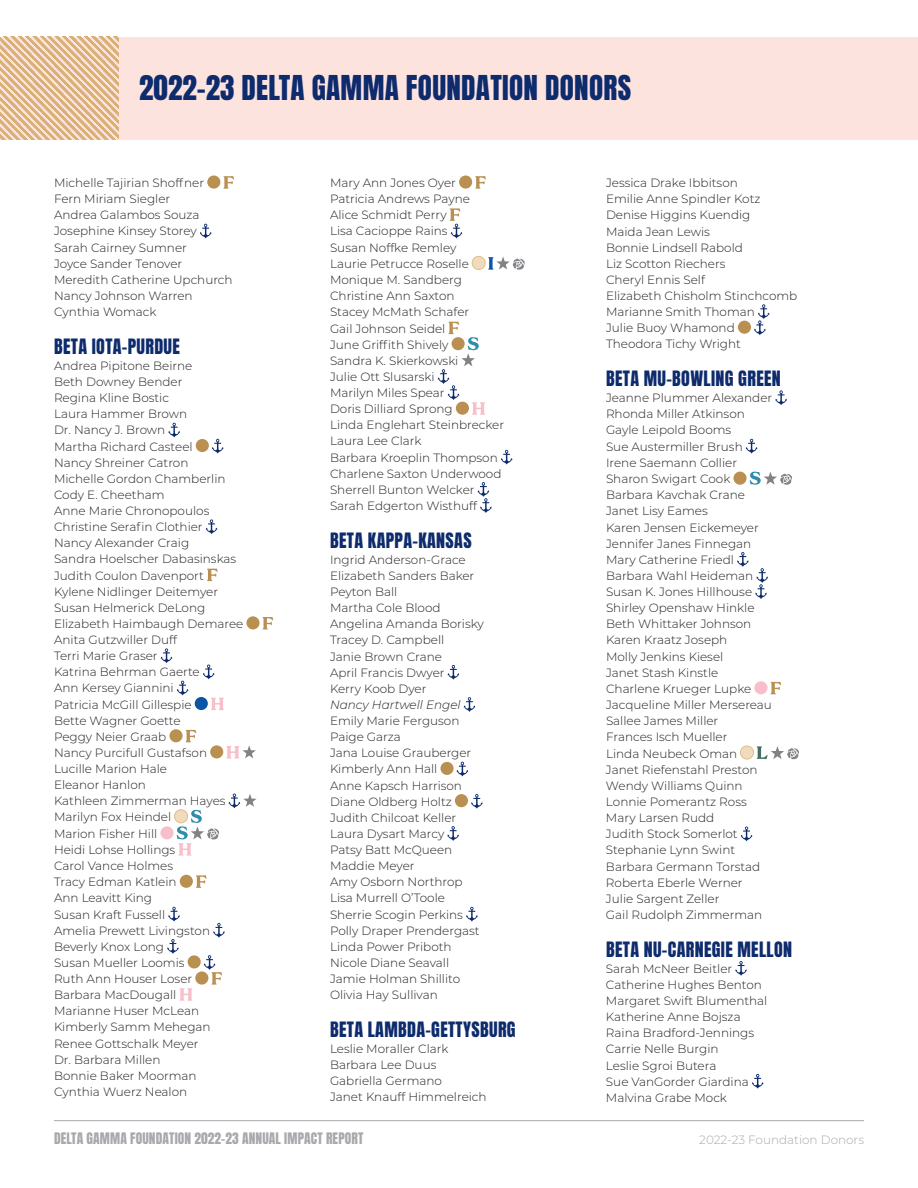
<style>
.page{position:relative;width:918px;height:1188px;background:#fff}
.page>*{position:absolute;margin:0;border:0;box-sizing:border-box;transform-origin:0 0}
.t1{font:29.1px "Anton";letter-spacing:.01em;color:#0d2b6d}
.t2{font:18px "Anton";letter-spacing:.02em;color:#0d2b6d}
.t3{font:13.5px "Anton";letter-spacing:.01em;color:#a8a9ad}
.t4{font:300 12px/16.2px "Montserrat";color:#231f20}
.t5{font:300 12px "Montserrat";color:#a8a9ad}
.t6{font:italic 300 12px "Montserrat";color:#231f20}
</style>
<div class="page">
<div style="left:0;top:37px;width:918px;height:102px;background:#fde3de"></div>
<svg style="left:0;top:37px;width:118px;height:102px"></svg>
<hr style="left:54px;top:1120px;width:810px;height:1px;background:#a8a9ad">
<div style="left:207px;top:176px;width:13px;height:13px;background:#b99051;border-radius:50%"></div>
<svg style="left:223px;top:176px;width:11px;height:13px"></svg>
<svg style="left:200px;top:224px;width:11px;height:14px"></svg>
<svg style="left:168px;top:423px;width:12px;height:14px"></svg>
<div style="left:196px;top:439px;width:13px;height:13px;background:#b99051;border-radius:50%"></div>
<svg style="left:212px;top:439px;width:11px;height:15px"></svg>
<svg style="left:206px;top:519px;width:11px;height:15px"></svg>
<svg style="left:207px;top:569px;width:11px;height:12px"></svg>
<div style="left:246px;top:616px;width:14px;height:13px;background:#b99051;border-radius:50%"></div>
<svg style="left:263px;top:617px;width:10px;height:12px"></svg>
<svg style="left:161px;top:648px;width:11px;height:15px"></svg>
<svg style="left:203px;top:665px;width:11px;height:14px"></svg>
<svg style="left:177px;top:681px;width:11px;height:14px"></svg>
<div style="left:195px;top:697px;width:13px;height:13px;background:#0a55a4;border-radius:50%"></div>
<svg style="left:211px;top:698px;width:13px;height:12px"></svg>
<div style="left:169px;top:729px;width:14px;height:13px;background:#b99051;border-radius:50%"></div>
<svg style="left:186px;top:730px;width:10px;height:12px"></svg>
<div style="left:210px;top:745px;width:13px;height:13px;background:#b99051;border-radius:50%"></div>
<svg style="left:226px;top:745px;width:30px;height:13px"></svg>
<svg style="left:229px;top:794px;width:28px;height:14px"></svg>
<div style="left:174px;top:810px;width:14px;height:13px;border:1px solid #e1bd8b;border-radius:50%"></div>
<div style="left:160px;top:826px;width:14px;height:13px;background:#f8beca;border-radius:50%"></div>
<svg style="left:177px;top:810px;width:42px;height:46px"></svg>
<div style="left:180px;top:875px;width:13px;height:13px;background:#b99051;border-radius:50%"></div>
<svg style="left:196px;top:875px;width:11px;height:13px"></svg>
<svg style="left:168px;top:907px;width:12px;height:15px"></svg>
<svg style="left:213px;top:923px;width:12px;height:15px"></svg>
<svg style="left:167px;top:939px;width:12px;height:15px"></svg>
<div style="left:188px;top:955px;width:13px;height:13px;background:#b99051;border-radius:50%"></div>
<div style="left:195px;top:971px;width:13px;height:14px;background:#b99051;border-radius:50%"></div>
<svg style="left:204px;top:955px;width:18px;height:30px"></svg>
<svg style="left:179px;top:988px;width:13px;height:13px"></svg>
<div style="left:459px;top:176px;width:13px;height:13px;background:#b99051;border-radius:50%"></div>
<svg style="left:475px;top:176px;width:11px;height:13px"></svg>
<svg style="left:450px;top:208px;width:12px;height:30px"></svg>
<div style="left:472px;top:256px;width:13px;height:13px;background:#f0dbbf;border-radius:50%"></div>
<div style="left:472px;top:256px;width:13px;height:14px;border:1px solid #e1bd8b;border-radius:50%"></div>
<svg style="left:488px;top:257px;width:37px;height:13px"></svg>
<svg style="left:438px;top:322px;width:47px;height:93px"></svg>
<svg style="left:501px;top:450px;width:11px;height:15px"></svg>
<svg style="left:478px;top:482px;width:14px;height:31px"></svg>
<svg style="left:448px;top:665px;width:11px;height:15px"></svg>
<svg style="left:464px;top:697px;width:11px;height:15px"></svg>
<div style="left:440px;top:762px;width:14px;height:13px;background:#b99051;border-radius:50%"></div>
<svg style="left:457px;top:762px;width:11px;height:14px"></svg>
<div style="left:455px;top:794px;width:13px;height:13px;background:#b99051;border-radius:50%"></div>
<svg style="left:471px;top:794px;width:12px;height:15px"></svg>
<svg style="left:447px;top:826px;width:12px;height:15px"></svg>
<svg style="left:466px;top:907px;width:12px;height:15px"></svg>
<div style="left:738px;top:321px;width:13px;height:13px;background:#b99051;border-radius:50%"></div>
<svg style="left:754px;top:304px;width:15px;height:31px"></svg>
<svg style="left:775px;top:390px;width:12px;height:15px"></svg>
<svg style="left:746px;top:439px;width:11px;height:15px"></svg>
<div style="left:733px;top:472px;width:14px;height:13px;background:#b99051;border-radius:50%"></div>
<svg style="left:750px;top:472px;width:42px;height:13px"></svg>
<svg style="left:737px;top:552px;width:12px;height:15px"></svg>
<svg style="left:755px;top:568px;width:13px;height:31px"></svg>
<div style="left:754px;top:681px;width:14px;height:13px;background:#f8beca;border-radius:50%"></div>
<svg style="left:771px;top:682px;width:10px;height:12px"></svg>
<div style="left:740px;top:746px;width:14px;height:13px;background:#f0dbbf;border-radius:50%"></div>
<div style="left:740px;top:746px;width:14px;height:13px;border:1px solid #e1bd8b;border-radius:50%"></div>
<svg style="left:757px;top:746px;width:42px;height:13px"></svg>
<svg style="left:741px;top:827px;width:11px;height:14px"></svg>
<svg style="left:735px;top:961px;width:12px;height:15px"></svg>
<svg style="left:752px;top:1074px;width:11px;height:15px"></svg>
<h1 class="t1" style="left:139px;top:73px;width:493px">2022-23 DELTA GAMMA FOUNDATION DONORS</h1>
<p class="t4" style="left:54px;top:174px;width:180px">Michelle Tajirian Shoffner<br>Fern Miriam Siegler<br>Andrea Galambos Souza<br>Josephine Kinsey Storey<br>Sarah Cairney Sumner<br>Joyce Sander Tenover<br>Meredith Catherine Upchurch<br>Nancy Johnson Warren<br>Cynthia Womack</p>
<h2 class="t2" style="left:54px;top:337px;width:127px">BETA IOTA-PURDUE</h2>
<p class="t4" style="left:54px;top:357px;width:191px">Andrea Pipitone Beirne<br>Beth Downey Bender<br>Regina Kline Bostic<br>Laura Hammer Brown<br>Dr. Nancy J. Brown<br>Martha Richard Casteel<br>Nancy Shreiner Catron<br>Michelle Gordon Chamberlin<br>Cody E. Cheetham<br>Anne Marie Chronopoulos<br>Christine Serafin Clothier<br>Nancy Alexander Craig<br>Sandra Hoelscher Dabasinskas<br>Judith Coulon Davenport<br>Kylene Nidlinger Deitemyer<br>Susan Helmerick DeLong<br>Elizabeth Haimbaugh Demaree<br>Anita Gutzwiller Duff<br>Terri Marie Graser<br>Katrina Behrman Gaerte<br>Ann Kersey Giannini<br>Patricia McGill Gillespie<br>Bette Wagner Goette<br>Peggy Neier Graab<br>Nancy Purcifull Gustafson<br>Lucille Marion Hale<br>Eleanor Hanlon<br>Kathleen Zimmerman Hayes<br>Marilyn Fox Heindel<br>Marion Fisher Hill<br>Heidi Lohse Hollings<br>Carol Vance Holmes<br>Tracy Edman Katlein<br>Ann Leavitt King<br>Susan Kraft Fussell<br>Amelia Prewett Livingston<br>Beverly Knox Long<br>Susan Mueller Loomis<br>Ruth Ann Houser Loser<br>Barbara MacDougall<br>Marianne Huser McLean<br>Kimberly Samm Mehegan<br>Renee Gottschalk Meyer<br>Dr. Barbara Millen<br>Bonnie Baker Moorman<br>Cynthia Wuerz Nealon</p>
<p class="t4" style="left:330px;top:174px;width:176px">Mary Ann Jones Oyer<br>Patricia Andrews Payne<br>Alice Schmidt Perry<br>Lisa Cacioppe Rains<br>Susan Noffke Remley<br>Laurie Petrucce Roselle<br>Monique M. Sandberg<br>Christine Ann Saxton<br>Stacey McMath Schafer<br>Gail Johnson Seidel<br>June Griffith Shively<br>Sandra K. Skierkowski<br>Julie Ott Slusarski<br>Marilyn Miles Spear<br>Doris Dilliard Sprong<br>Linda Englehart Steinbrecker<br>Laura Lee Clark<br>Barbara Kroeplin Thompson<br>Charlene Saxton Underwood<br>Sherrell Bunton Welcker<br>Sarah Edgerton Wisthuff</p>
<h2 class="t2" style="left:330px;top:531px;width:143px">BETA KAPPA-KANSAS</h2>
<p class="t4" style="left:330px;top:551px;width:155px">Ingrid Anderson-Grace<br>Elizabeth Sanders Baker<br>Peyton Ball<br>Martha Cole Blood<br>Angelina Amanda Borisky<br>Tracey D. Campbell<br>Janie Brown Crane<br>April Francis Dwyer<br>Kerry Koob Dyer</p>
<p class="t6" style="left:330px;top:697px;width:132px">Nancy Hartwell Engel</p>
<p class="t4" style="left:330px;top:712px;width:151px">Emily Marie Ferguson<br>Paige Garza<br>Jana Louise Grauberger<br>Kimberly Ann Hall<br>Anne Kapsch Harrison<br>Diane Oldberg Holtz<br>Judith Chilcoat Keller<br>Laura Dysart Marcy<br>Patsy Batt McQueen<br>Maddie Meyer<br>Amy Osborn Northrop<br>Lisa Murrell O’Toole<br>Sherrie Scogin Perkins<br>Polly Draper Prendergast<br>Linda Power Priboth<br>Nicole Diane Seavall<br>Jamie Holman Shillito<br>Olivia Hay Sullivan</p>
<h2 class="t2" style="left:330px;top:1020px;width:187px">BETA LAMBDA-GETTYSBURG</h2>
<p class="t4" style="left:330px;top:1040px;width:158px">Leslie Moraller Clark<br>Barbara Lee Duus<br>Gabriella Germano<br>Janet Knauff Himmelreich</p>
<p class="t4" style="left:606px;top:174px;width:193px">Jessica Drake Ibbitson<br>Emilie Anne Spindler Kotz<br>Denise Higgins Kuendig<br>Maida Jean Lewis<br>Bonnie Lindsell Rabold<br>Liz Scotton Riechers<br>Cheryl Ennis Self<br>Elizabeth Chisholm Stinchcomb<br>Marianne Smith Thoman<br>Julie Buoy Whamond<br>Theodora Tichy Wright</p>
<h2 class="t2" style="left:606px;top:369px;width:176px">BETA MU-BOWLING GREEN</h2>
<p class="t4" style="left:606px;top:389px;width:168px">Jeanne Plummer Alexander<br>Rhonda Miller Atkinson<br>Gayle Leipold Booms<br>Sue Austermiller Brush<br>Irene Saemann Collier<br>Sharon Swigart Cook<br>Barbara Kavchak Crane<br>Janet Lisy Eames<br>Karen Jensen Eickemeyer<br>Jennifer Janes Finnegan<br>Mary Catherine Friedl<br>Barbara Wahl Heideman<br>Susan K. Jones Hillhouse<br>Shirley Openshaw Hinkle<br>Beth Whittaker Johnson<br>Karen Kraatz Joseph<br>Molly Jenkins Kiesel<br>Janet Stash Kinstle<br>Charlene Krueger Lupke<br>Jacqueline Miller Mersereau<br>Sallee James Miller<br>Frances Isch Mueller<br>Linda Neubeck Oman<br>Janet Riefenstahl Preston<br>Wendy Williams Quinn<br>Lonnie Pomerantz Ross<br>Mary Larsen Rudd<br>Judith Stock Somerlot<br>Stephanie Lynn Swint<br>Barbara Germann Torstad<br>Roberta Eberle Werner<br>Julie Sargent Zeller<br>Gail Rudolph Zimmerman</p>
<h2 class="t2" style="left:606px;top:940px;width:188px">BETA NU-CARNEGIE MELLON</h2>
<p class="t4" style="left:606px;top:960px;width:163px">Sarah McNeer Beitler<br>Catherine Hughes Benton<br>Margaret Swift Blumenthal<br>Katherine Anne Bojsza<br>Raina Bradford-Jennings<br>Carrie Nelle Burgin<br>Leslie Sgroi Butera<br>Sue VanGorder Giardina<br>Malvina Grabe Mock</p>
<p class="t3" style="left:54px;top:1131px;width:311px">DELTA GAMMA FOUNDATION 2022-23 ANNUAL IMPACT REPORT</p>
<p class="t5" style="left:699px;top:1131px;width:166px">2022-23 Foundation Donors</p>
</div>
